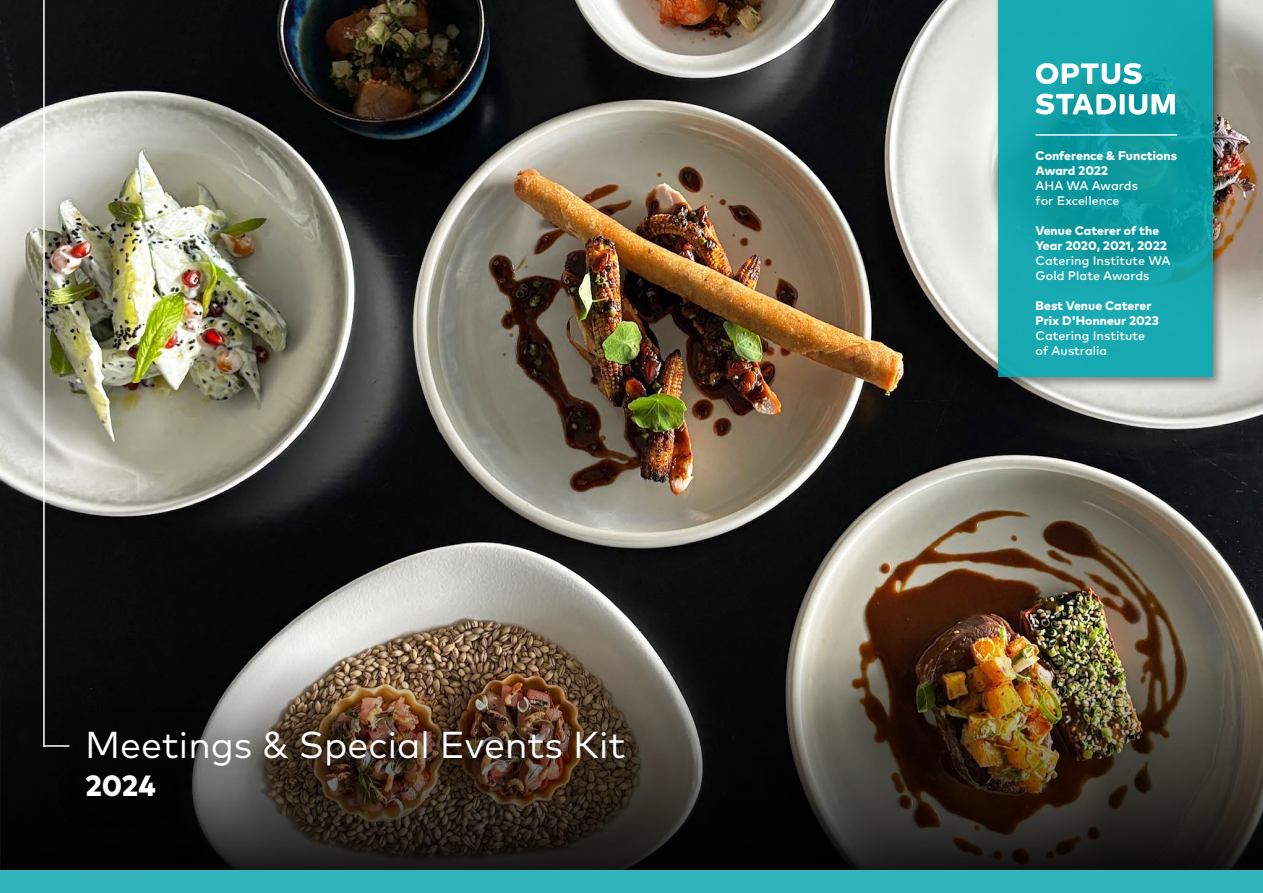
<style>
.page{position:relative;width:1263px;height:893px;background:#fff}
.page>*{position:absolute;margin:0;border:0;box-sizing:border-box;transform-origin:0 0}
.t1{font:37.5px "Mark OT";color:#fff}
.t2{font:800 29.25px "Mark OT";color:#fff}
.t3{font:800 12.45px/15px "Mark OT";color:#fff}
.t4{font:500 12.45px/15px "Mark OT";color:#fff}
</style>
<div class="page">
<img style="left:0;top:0;width:1263px;height:871px">
<img style="left:1px;top:640px;width:1262px;height:231px">
<div style="left:0;top:871px;width:1263px;height:22px;background:#33b5bd"></div>
<div style="left:55px;top:699px;width:598px;height:130px;background:#000;opacity:.65"></div>
<hr style="left:43px;top:0;width:2px;height:747px;background:#fff">
<div style="left:993px;top:0;width:232px;height:389px;background:#000;opacity:.5"></div>
<svg style="left:998px;top:0;width:214px;height:377px;background:#11a2aa"></svg>
<svg style="left:1036px;top:63px;width:106px;height:21px"></svg>
<svg style="left:1035px;top:94px;width:140px;height:21px"></svg>
<hr style="left:1035px;top:134px;width:142px;height:2px;background:#fff">
<hr style="left:44px;top:745px;width:25px;height:2px;background:#fff">
<h1 class="t1" style="left:85px;top:721px;width:542px">Meetings &amp; Special Events Kit</h1>
<h2 class="t2" style="left:85px;top:767px;width:72px">2024</h2>
<p class="t3" style="left:1035px;top:148px;width:143px">Conference &amp; Functions<br>Award 2022</p>
<p class="t4" style="left:1035px;top:178px;width:104px">AHA WA Awards for Excellence</p>
<p class="t3" style="left:1035px;top:222px;width:133px">Venue Caterer of the<br>Year 2020, 2021, 2022</p>
<p class="t4" style="left:1035px;top:252px;width:136px">Catering Institute WA<br>Gold Plate Awards</p>
<p class="t3" style="left:1035px;top:297px;width:125px">Best Venue Caterer<br>Prix D'Honneur 2023</p>
<p class="t4" style="left:1035px;top:327px;width:111px">Catering Institute of Australia</p>
</div>
